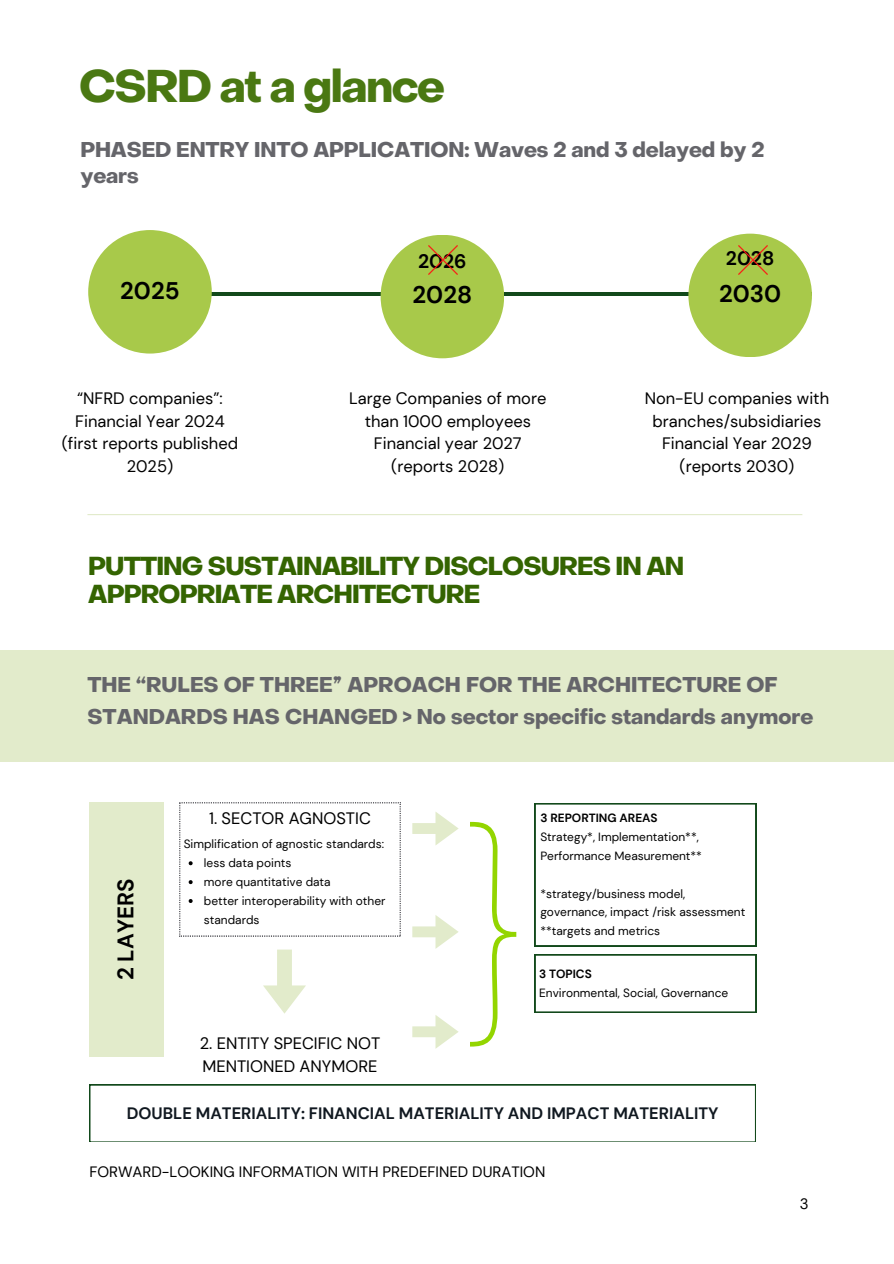
<style>
.page{position:relative;width:894px;height:1264px;background:#fff}
.page>*{position:absolute;margin:0;border:0;box-sizing:border-box;transform-origin:0 0}
.t1{font:700 45px "Object Sans";letter-spacing:-.035em;color:#4a7812}
.t2{font:700 25.5px/28.2px "Object Sans";letter-spacing:-.035em;color:#346401}
.t3{font:700 24px "DM Sans";color:#000}
.t4{font:700 22.5px "DM Sans";color:#000}
.t5{font:700 21px/32.7px "Object Sans";color:#65656a}
.t6{font:700 19.5px "DM Sans";color:#000}
.t7{font:16.5px/22.5px "DM Sans";color:#000;text-align:center}
.t8{font:700 16.5px "DM Sans";color:#101820}
.t9{font:15px "DM Sans";color:#000}
.t10{font:11.85px/18.9px "DM Sans";color:#000}
.t11{font:700 11.85px "DM Sans";color:#000}
</style>
<div class="page">
<div style="left:89px;top:802px;width:75px;height:254px;background:#e2ebcb"></div>
<svg style="left:263px;top:949px;width:43px;height:64px"></svg>
<svg style="left:534px;top:803px;width:222px;height:143px"></svg>
<svg style="left:470px;top:821px;width:46px;height:225px"></svg>
<svg style="left:412px;top:812px;width:46px;height:33px"></svg>
<svg style="left:412px;top:915px;width:46px;height:33px"></svg>
<svg style="left:412px;top:1015px;width:46px;height:33px"></svg>
<svg style="left:534px;top:954px;width:222px;height:58px"></svg>
<svg style="left:89px;top:1084px;width:666px;height:57px"></svg>
<hr style="left:92px;top:292px;width:719px;height:3px;background:#12491b">
<div style="left:88px;top:230px;width:124px;height:123px;background:#a8c94a;border-radius:50%"></div>
<div style="left:688px;top:234px;width:123px;height:123px;background:#a8c94a;border-radius:50%"></div>
<div style="left:0;top:650px;width:893px;height:111px;background:#e2ebcb"></div>
<div style="left:380px;top:235px;width:124px;height:123px;background:#a8c94a;border-radius:50%"></div>
<img style="left:428px;top:245px;width:29px;height:29px">
<img style="left:738px;top:245px;width:29px;height:29px">
<hr style="left:87px;top:514px;width:715px;height:1px;background:#e2ebcb">
<svg style="left:179px;top:802px;width:221px;height:134px"></svg>
<p class="t1" style="left:79px;top:68px;width:367px">CSRD at a glance</p>
<p class="t5" style="left:80px;top:139px;width:685px;line-height:25.8px">PHASED ENTRY INTO APPLICATION: Waves 2 and 3 delayed by 2 years</p>
<h3 class="t6" style="left:418px;top:248px;width:50px">2026</h3>
<p class="t6" style="left:725px;top:246px;width:50px">2028</p>
<h3 class="t3" style="left:120px;top:275px;width:61px">2025</h3>
<h6 class="t3" style="left:412px;top:280px;width:61px">2028</h6>
<p class="t3" style="left:719px;top:278px;width:64px">2030</p>
<p class="t7" style="left:77px;top:387px;width:147px">“NFRD companies”:</p>
<p class="t7" style="left:75px;top:410px;width:151px">Financial Year 2024</p>
<p class="t7" style="left:62px;top:432px;width:178px">(first reports published</p>
<p class="t7" style="left:127px;top:455px;width:48px">2025)</p>
<p class="t7" style="left:349px;top:387px;width:198px">Large Companies of more than 1000 employees<br>Financial year 2027 (reports 2028)</p>
<p class="t7" style="left:644px;top:387px;width:186px">Non-EU companies with branches/subsidiaries</p>
<p class="t7" style="left:661px;top:432px;width:151px">Financial Year 2029</p>
<p class="t7" style="left:679px;top:455px;width:116px">(reports 2030)</p>
<p class="t2" style="left:88px;top:554px;width:597px">PUTTING SUSTAINABILITY DISCLOSURES IN AN<br>APPROPRIATE ARCHITECTURE</p>
<p class="t5" style="left:87px;top:670px;width:727px">THE “RULES OF THREE” APROACH FOR THE ARCHITECTURE OF<br>STANDARDS HAS CHANGED &gt; No sector specific standards anymore</p>
<p class="t4" style="left:111px;top:979px;width:102px;rotate:-90deg">2 LAYERS</p>
<h1 class="t7" style="left:209px;top:807px;width:163px">1. SECTOR AGNOSTIC</h1>
<h6 class="t10" style="left:184px;top:834px;width:202px">Simplification of agnostic standards:</h6>
<p class="t10" style="left:204px;top:853px;width:89px">less data points</p>
<p class="t10" style="left:204px;top:872px;width:128px">more quantitative data</p>
<p class="t10" style="left:204px;top:891px;width:183px">better interoperability with other standards</p>
<p class="t11" style="left:540px;top:810px;width:119px">3 REPORTING AREAS</p>
<p class="t10" style="left:540px;top:827px;width:160px">Strategy*, Implementation**,</p>
<p class="t10" style="left:540px;top:846px;width:163px">Performance Measurement**</p>
<h2 class="t10" style="left:540px;top:884px;width:206px">*strategy/business model, governance, impact /risk assessment</h2>
<p class="t10" style="left:540px;top:921px;width:121px">**targets and metrics</p>
<h4 class="t11" style="left:539px;top:966px;width:54px">3 TOPICS</h4>
<p class="t10" style="left:539px;top:983px;width:190px">Environmental, Social, Governance</p>
<h5 class="t7" style="left:200px;top:1032px;width:182px;text-align:left">2. ENTITY SPECIFIC NOT<br>MENTIONED ANYMORE</h5>
<h3 class="t8" style="left:127px;top:1103px;width:593px">DOUBLE MATERIALITY: FINANCIAL MATERIALITY AND IMPACT MATERIALITY</h3>
<p class="t9" style="left:89px;top:1162px;width:457px">FORWARD-LOOKING INFORMATION WITH PREDEFINED DURATION</p>
<p class="t9" style="left:799px;top:1194px;width:10px">3</p>
</div>
